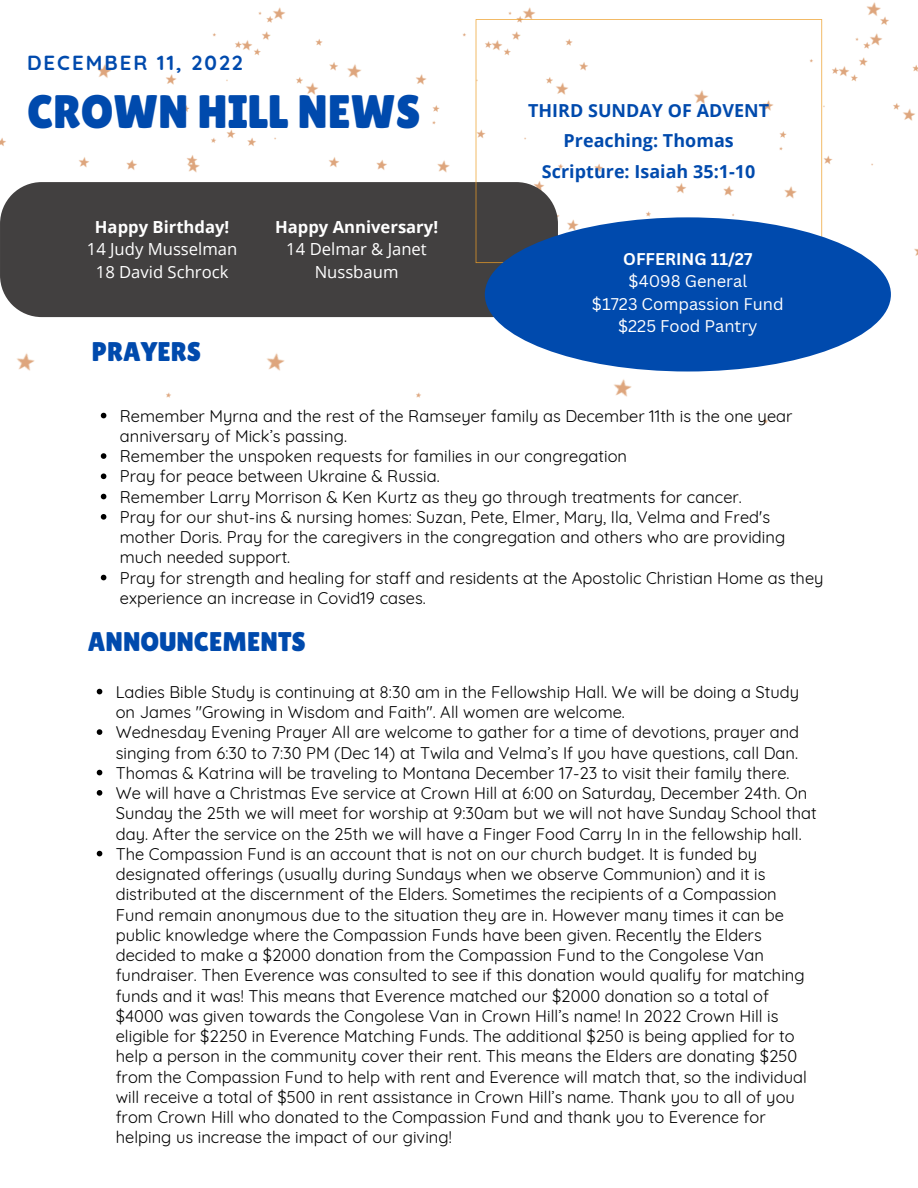
<style>
.page{position:relative;width:918px;height:1188px;background:#fff}
.page>*{position:absolute;margin:0;border:0;box-sizing:border-box;transform-origin:0 0}
.t1{font:46.95px "Lilita One";color:#004aad}
.t2{font:27px "Lilita One";color:#004aad}
.t3{font:700 20.4px "Quicksand";letter-spacing:.1em;color:#004aad}
.t4{font:700 18px/30.3px "Open Sans";color:#004aad;text-align:center}
.t5{font:16.65px/22.5px "Open Sans";color:#fff;text-align:center}
.t6{font:700 16.65px "Open Sans";color:#fff}
.t7{font:16.5px/20.2px "Quicksand";color:#000}
.t8{font:16.5px/22.5px "Canva Sans";color:#fff;text-align:center}
.t9{font:700 16.5px "Canva Sans";color:#fff}
</style>
<div class="page">
<img style="left:0;top:64px;width:185px;height:334px">
<img style="left:185px;top:7px;width:346px;height:391px">
<img style="left:531px;top:2px;width:387px;height:422px">
<div style="left:0;top:182px;width:502px;height:135px;background:#424040"></div>
<svg style="left:476px;top:19px;width:346px;height:244px"></svg>
<svg style="left:101px;top:413px;width:5px;height:5px"></svg>
<svg style="left:101px;top:453px;width:5px;height:6px"></svg>
<svg style="left:101px;top:473px;width:5px;height:6px"></svg>
<svg style="left:101px;top:494px;width:5px;height:5px"></svg>
<svg style="left:101px;top:514px;width:5px;height:6px"></svg>
<svg style="left:101px;top:575px;width:5px;height:5px"></svg>
<div style="left:485px;top:217px;width:406px;height:155px;background:#004aad;border-radius:50%"></div>
<svg style="left:97px;top:689px;width:5px;height:5px"></svg>
<svg style="left:97px;top:729px;width:5px;height:6px"></svg>
<svg style="left:97px;top:770px;width:5px;height:5px"></svg>
<svg style="left:97px;top:790px;width:5px;height:6px"></svg>
<svg style="left:97px;top:851px;width:5px;height:5px"></svg>
<p class="t3" style="left:27px;top:50px;width:217px">DECEMBER 11, 2022</p>
<h1 class="t1" style="left:27px;top:85px;width:395px">CROWN HILL NEWS</h1>
<p class="t4" style="left:528px;top:95px;width:243px">THIRD SUNDAY OF ADVENT<br>Preaching: Thomas<br>Scripture: Isaiah 35:1-10</p>
<p class="t6" style="left:95px;top:215px;width:136px">Happy Birthday!</p>
<p class="t5" style="left:87px;top:237px;width:152px">14 Judy Musselman<br>18 David Schrock</p>
<h2 class="t2" style="left:92px;top:336px;width:111px">PRAYERS</h2>
<p class="t6" style="left:275px;top:215px;width:165px">Happy Anniversary!</p>
<p class="t5" style="left:286px;top:237px;width:142px">14 Delmar &amp; Janet<br>Nussbaum</p>
<p class="t9" style="left:623px;top:247px;width:131px">OFFERING 11/27</p>
<p class="t8" style="left:592px;top:270px;width:193px">$4098 General<br>$1723 Compassion Fund $225 Food Pantry</p>
<p class="t7" style="left:120px;top:405px;width:705px">Remember Myrna and the rest of the Ramseyer family as December 11th is the one year anniversary of Mick’s passing.<br>Remember the unspoken requests for families in our congregation<br>Pray for peace between Ukraine &amp; Russia.<br>Remember Larry Morrison &amp; Ken Kurtz as they go through treatments for cancer.<br>Pray for our shut-ins &amp; nursing homes: Suzan, Pete, Elmer, Mary, Ila, Velma and Fred's mother Doris. Pray for the caregivers in the congregation and others who are providing much needed support.<br>Pray for strength and healing for staff and residents at the Apostolic Christian Home as they experience an increase in Covid19 cases.</p>
<h2 class="t2" style="left:88px;top:626px;width:220px">ANNOUNCEMENTS</h2>
<p class="t7" style="left:116px;top:681px;width:703px">Ladies Bible Study is continuing at 8:30 am in the Fellowship Hall. We will be doing a Study on James "Growing in Wisdom and Faith". All women are welcome.<br>Wednesday Evening Prayer All are welcome to gather for a time of devotions, prayer and singing from 6:30 to 7:30 PM (Dec 14) at Twila and Velma’s If you have questions, call Dan.<br>Thomas &amp; Katrina will be traveling to Montana December 17-23 to visit their family there.<br>We will have a Christmas Eve service at Crown Hill at 6:00 on Saturday, December 24th. On Sunday the 25th we will meet for worship at 9:30am but we will not have Sunday School that day. After the service on the 25th we will have a Finger Food Carry In in the fellowship hall.<br>The Compassion Fund is an account that is not on our church budget. It is funded by designated offerings (usually during Sundays when we observe Communion) and it is distributed at the discernment of the Elders. Sometimes the recipients of a Compassion Fund remain anonymous due to the situation they are in. However many times it can be public knowledge where the Compassion Funds have been given. Recently the Elders decided to make a $2000 donation from the Compassion Fund to the Congolese Van fundraiser. Then Everence was consulted to see if this donation would qualify for matching funds and it was! This means that Everence matched our $2000 donation so a total of $4000 was given towards the Congolese Van in Crown Hill’s name! In 2022 Crown Hill is eligible for $2250 in Everence Matching Funds. The additional $250 is being applied for to help a person in the community cover their rent. This means the Elders are donating $250 from the Compassion Fund to help with rent and Everence will match that, so the individual will receive a total of $500 in rent assistance in Crown Hill’s name. Thank you to all of you from Crown Hill who donated to the Compassion Fund and thank you to Everence for helping us increase the impact of our giving!</p>
</div>
